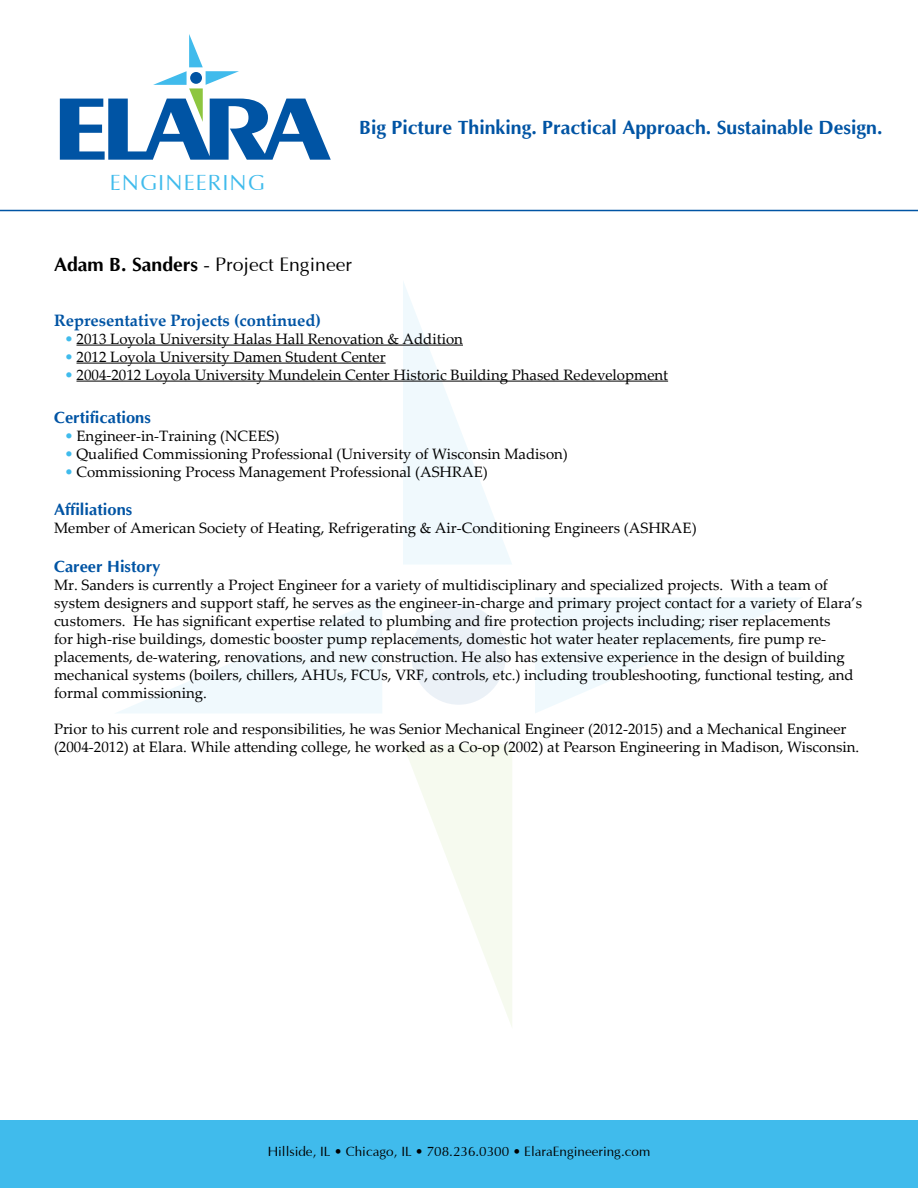
<style>
.page{position:relative;width:918px;height:1188px;background:#fff}
.page>*{position:absolute;margin:0;border:0;box-sizing:border-box;transform-origin:0 0}
.t1{font:22.05px "Optima";letter-spacing:.05em;color:#40bbec}
.t2{font:700 19.5px "Optima";color:#0054a4}
.t3{font:19.5px "Optima";color:#000}
.t4{font:700 16.5px "Optima";color:#0054a4}
.t5{font:700 16.5px "Palatino";color:#0054a4}
.t6{font:15px/18px "Palatino";color:#000}
.t7{font:13.5px "Optima";color:#000}
.s1{font-weight:700}
.s2{color:#40bbec}
.s3{font-family:"Palatino Linotype"}
</style>
<div class="page">
<hr style="left:0;top:210px;width:918px;height:1px;background:#0054a4">
<div style="left:0;top:1120px;width:918px;height:68px;background:#40bbec"></div>
<svg style="left:404px;top:744px;width:108px;height:282px"></svg>
<svg style="left:403px;top:282px;width:109px;height:282px"></svg>
<svg style="left:117px;top:598px;width:265px;height:115px"></svg>
<svg style="left:535px;top:598px;width:265px;height:115px"></svg>
<div style="left:411px;top:604px;width:95px;height:101px;background:#ebf1f7;border-radius:50%"></div>
<svg style="left:60px;top:34px;width:271px;height:126px"></svg>
<hr style="left:76px;top:345px;width:387px;height:1px;background:#000">
<hr style="left:76px;top:363px;width:310px;height:1px;background:#000">
<hr style="left:76px;top:381px;width:592px;height:1px;background:#000">
<h1 class="t1" style="left:110px;top:171px;width:157px">ENGINEERING</h1>
<h2 class="t2" style="left:359px;top:117px;width:525px">Big Picture Thinking. Practical Approach. Sustainable Design.</h2>
<h2 class="t3" style="left:54px;top:254px;width:299px"><span class="s1">Adam B. Sanders</span> - Project Engineer</h2>
<p class="t5" style="left:54px;top:308px;width:269px">Representative Projects (continued)</p>
<p class="t6" style="left:64px;top:329px;width:400px"><span class="s2">•</span> 2013 Loyola University Halas Hall Renovation &amp; Addition</p>
<p class="t6" style="left:64px;top:347px;width:323px"><span class="s2">•</span> 2012 Loyola University Damen Student Center</p>
<p class="t6" style="left:64px;top:365px;width:605px"><span class="s2">•</span> 2004-2012 Loyola University Mundelein Center Historic Building Phased Redevelopment</p>
<p class="t4" style="left:54px;top:408px;width:98px">Certifications</p>
<p class="t6" style="left:64px;top:426px;width:216px"><span class="s2">•</span> Engineer-in-Training (NCEES)</p>
<p class="t6" style="left:64px;top:444px;width:505px"><span class="s2">•</span> Qualified Commissioning Professional (University of Wisconsin Madison)</p>
<p class="t6" style="left:64px;top:462px;width:425px"><span class="s2">•</span> Commissioning Process Management Professional (ASHRAE)</p>
<p class="t4" style="left:54px;top:500px;width:80px">Affiliations</p>
<p class="t6" style="left:54px;top:518px;width:644px">Member of American Society of Heating, Refrigerating &amp; Air-Conditioning Engineers (ASHRAE)</p>
<p class="t4" style="left:54px;top:558px;width:108px">Career History</p>
<p class="t6" style="left:54px;top:575px;width:810px">Mr. Sanders is currently a Project Engineer for a variety of multidisciplinary and specialized projects. With a team of system designers and support staff, he serves as the engineer-in-charge and primary project contact for a variety of Elara’s customers. He has significant expertise related to plumbing and fire protection projects including; riser replacements<br>for high-rise buildings, domestic booster pump replacements, domestic hot water heater replacements, fire pump re&shy;placements, de-watering, renovations, and new construction. He also has extensive experience in the design of building mechanical systems (boilers, chillers, AHUs, FCUs, VRF, controls, etc.) including troubleshooting, functional testing, and formal commissioning.</p>
<p class="t6" style="left:54px;top:719px;width:807px">Prior to his current role and responsibilities, he was Senior Mechanical Engineer (2012-2015) and a Mechanical Engineer (2004-2012) at Elara. While attending college, he worked as a Co-op (2002) at Pearson Engineering in Madison, Wisconsin.</p>
<p class="t7" style="left:268px;top:1144px;width:384px">Hillside, IL <span class="s3">•</span> Chicago, IL <span class="s3">•</span> 708.236.0300 <span class="s3">•</span> ElaraEngineering.com</p>
</div>
